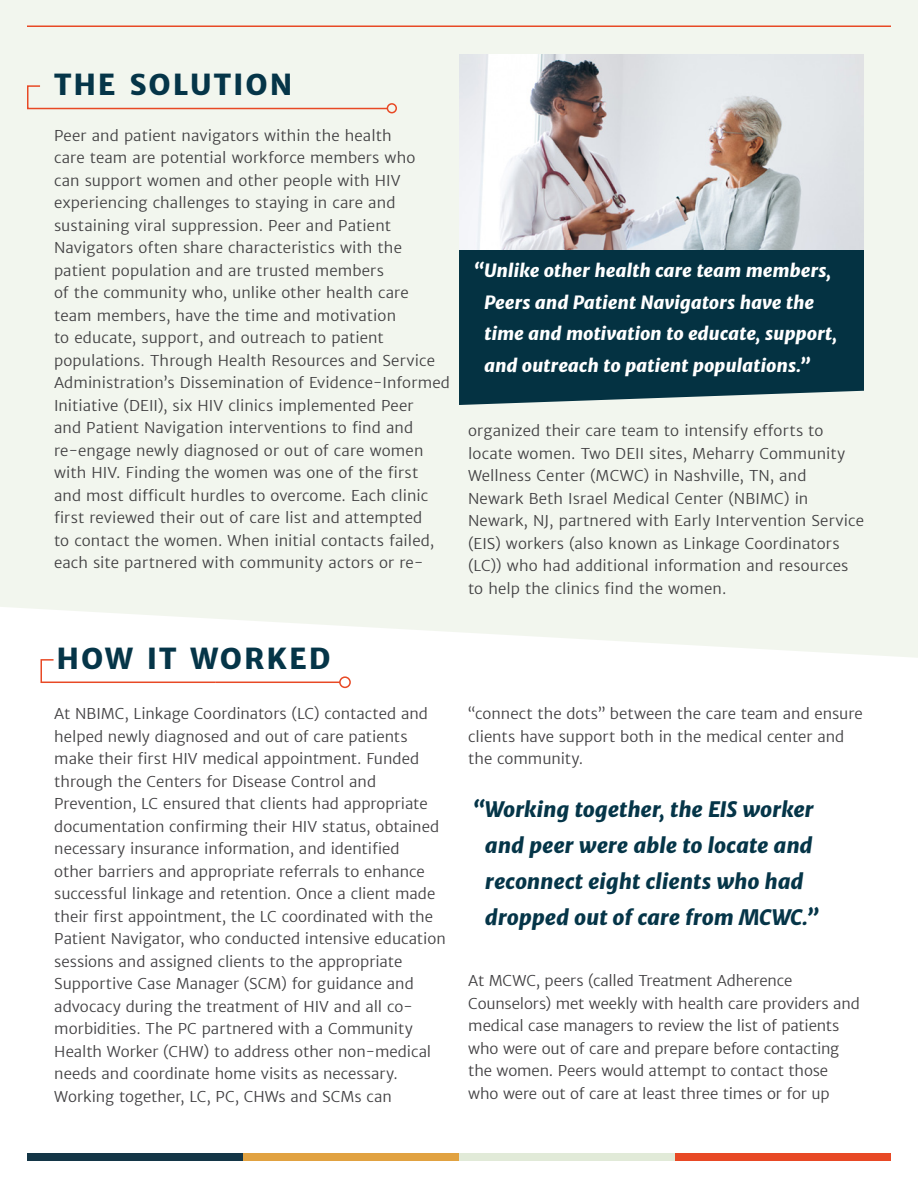
<style>
.page{position:relative;width:918px;height:1188px;background:#fff}
.page>*{position:absolute;margin:0;border:0;box-sizing:border-box;transform-origin:0 0}
.body{font:800 28.5px "Merriweather Sans";letter-spacing:.065em;color:#053548}
.body-2{font:italic 21px/36px "Merriweather Sans Extra Bld";letter-spacing:-.01em;color:#053548;text-align:center}
.body-3{font:italic 18px/31.5px "Merriweather Sans Extra Bld";letter-spacing:-.01em;color:#fff}
.body-4{font:300 15px/22.5px "Merriweather Sans";letter-spacing:.005em;color:#414042}
</style>
<div class="page">
<div style="left:0;top:0;width:918px;height:658px;background:#f2f6ee"></div>
<div style="left:27px;top:1153px;width:216px;height:8px;background:#143647"></div>
<div style="left:243px;top:1153px;width:216px;height:8px;background:#e1a241"></div>
<div style="left:459px;top:1153px;width:216px;height:8px;background:#e1ead8"></div>
<div style="left:675px;top:1153px;width:216px;height:8px;background:#e84925"></div>
<div style="left:387px;top:103px;width:10px;height:10px;border:2px solid #e84925;border-radius:50%"></div>
<svg style="left:26px;top:85px;width:362px;height:25px;background:#f1eae1"></svg>
<hr style="left:27px;top:26px;width:864px;height:1px;background:#e84925">
<hr style="left:216px;top:682px;width:124px;height:1px;background:#e84925">
<div style="left:339px;top:676px;width:12px;height:12px;border:2px solid #e84925;border-radius:50%"></div>
<svg style="left:40px;top:659px;width:177px;height:24px"></svg>
<div style="left:459px;top:249px;width:405px;height:156px;background:#043242"></div>
<img style="left:459px;top:54px;width:405px;height:195px">
<p class="body" style="left:54px;top:67px;width:240px">THE SOLUTION</p>
<p class="body-4" style="left:54px;top:124px;width:398px">Peer and patient navigators within the health<br>care team are potential workforce members who<br>can support women and other people with HIV experiencing challenges to staying in care and sustaining viral suppression. Peer and Patient Navigators often share characteristics with the patient population and are trusted members<br>of the community who, unlike other health care team members, have the time and motivation<br>to educate, support, and outreach to patient populations. Through Health Resources and Service Administration’s Dissemination of Evidence-Informed Initiative (DEII), six HIV clinics implemented Peer<br>and Patient Navigation interventions to find and re-engage newly diagnosed or out of care women with HIV. Finding the women was one of the first<br>and most difficult hurdles to overcome. Each clinic first reviewed their out of care list and attempted<br>to contact the women. When initial contacts failed, each site partnered with community actors or re-</p>
<p class="body-3" style="left:484px;top:255px;width:355px;text-indent:-10px">“Unlike other health care team members, Peers and Patient Navigators have the time and motivation to educate, support, and outreach to patient populations.”</p>
<p class="body-4" style="left:468px;top:420px;width:397px">organized their care team to intensify efforts to locate women. Two DEII sites, Meharry Community Wellness Center (MCWC) in Nashville, TN, and Newark Beth Israel Medical Center (NBIMC) in Newark, NJ, partnered with Early Intervention Service (EIS) workers (also known as Linkage Coordinators (LC)) who had additional information and resources to help the clinics find the women.</p>
<p class="body" style="left:57px;top:641px;width:275px">HOW IT WORKED</p>
<p class="body-4" style="left:54px;top:703px;width:393px">At NBIMC, Linkage Coordinators (LC) contacted and helped newly diagnosed and out of care patients make their first HIV medical appointment. Funded through the Centers for Disease Control and Prevention, LC ensured that clients had appropriate documentation confirming their HIV status, obtained necessary insurance information, and identified<br>other barriers and appropriate referrals to enhance successful linkage and retention. Once a client made their first appointment, the LC coordinated with the Patient Navigator, who conducted intensive education sessions and assigned clients to the appropriate Supportive Case Manager (SCM) for guidance and advocacy during the treatment of HIV and all co&shy;morbidities. The PC partnered with a Community Health Worker (CHW) to address other non-medical needs and coordinate home visits as necessary.<br>Working together, LC, PC, CHWs and SCMs can</p>
<p class="body-4" style="left:468px;top:703px;width:396px">“connect the dots” between the care team and ensure clients have support both in the medical center and the community.</p>
<p class="body-2" style="left:472px;top:792px;width:348px">“Working together, the EIS worker and peer were able to locate and reconnect eight clients who had dropped out of care from MCWC.”</p>
<p class="body-4" style="left:468px;top:970px;width:393px">At MCWC, peers (called Treatment Adherence Counselors) met weekly with health care providers and medical case managers to review the list of patients who were out of care and prepare before contacting the women. Peers would attempt to contact those who were out of care at least three times or for up</p>
</div>
